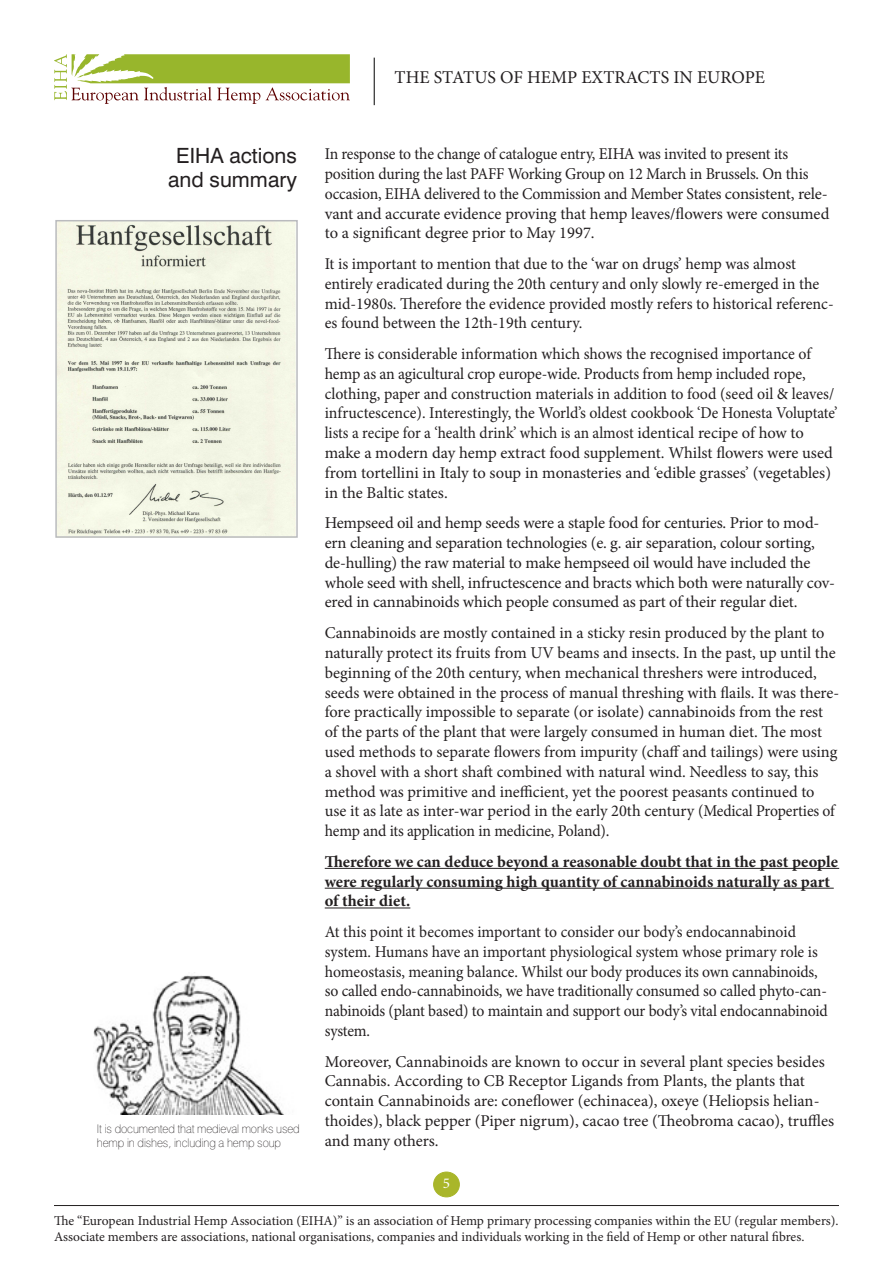
<style>
.page{position:relative;width:893px;height:1263px;background:#fff}
.page>*{position:absolute;margin:0;border:0;box-sizing:border-box;transform-origin:0 0}
.t1{font:21px "Swiss 721 PL";color:#231f20}
.t2{font:18px "Minion Pro";color:#231f20}
.t3{font:16.5px/19.8px "Minion Pro";letter-spacing:-.005em;color:#231f20}
.t4{font:16.5px/19.8px "Minion Pro";letter-spacing:-.005em;color:#231f20;scale:.95 1}
.t5{font:16.5px/19.8px "Minion Pro";letter-spacing:-.005em;color:#231f20;scale:.96 1}
.t6{font:700 16.5px/19.8px "Minion Pro";color:#231f20}
.t7{font:15px "Minion Pro";color:#fff}
.t8{font:13.5px/16.2px "Minion Pro";color:#231f20}
.Body_Type{font:100 12px/13.5px "Swiss 721 PL";letter-spacing:-.01em;color:#231f20;scale:.95 1}
</style>
<div class="page">
<hr style="left:54px;top:1205px;width:785px;height:1px;background:#231f20">
<div style="left:434px;top:1172px;width:25px;height:25px;background:#a9b62a;border-radius:50%"></div>
<div style="left:433px;top:1171px;width:27px;height:26px;border:1px solid #a8b529;border-radius:50%"></div>
<hr style="left:374px;top:58px;width:1px;height:47px;background:#000">
<svg style="left:54px;top:54px;width:296px;height:50px"></svg>
<hr style="left:325px;top:868px;width:514px;height:1px;background:#231f20">
<hr style="left:325px;top:888px;width:509px;height:1px;background:#231f20">
<hr style="left:325px;top:907px;width:85px;height:1px;background:#231f20">
<img style="left:93px;top:972px;width:191px;height:142px">
<img style="left:58px;top:223px;width:237px;height:312px">
<div style="left:55px;top:220px;width:243px;height:318px;border:2px solid #babbbe"></div>
<p class="t1" style="left:176px;top:143px;width:122px">EIHA actions</p>
<p class="t1" style="left:168px;top:167px;width:131px">and summary</p>
<p class="Body_Type" style="left:97px;top:1122px;width:215px">It is documented that medieval monks used hemp in dishes, including a hemp soup</p>
<p class="t2" style="left:395px;top:66px;width:372px">THE STATUS OF HEMP EXTRACTS IN EUROPE</p>
<p class="t4" style="left:325px;top:144px;width:533px">In response to the change of catalogue entry, EIHA was invited to present its position during the last PAFF Working Group on 12 March in Brussels. On this occasion, EIHA delivered to the Commission and Member States consistent, rele&shy;vant and accurate evidence proving that hemp leaves/flowers were consumed to a significant degree prior to May 1997.</p>
<p class="t3" style="left:325px;top:254px;width:510px">It is important to mention that due to the ‘war on drugs’ hemp was almost entirely eradicated during the 20th century and only slowly re-emerged in the mid-1980s. Therefore the evidence provided mostly refers to historical referenc&shy;es found between the 12th-19th century.</p>
<p class="t5" style="left:325px;top:344px;width:536px">There is considerable information which shows the recognised importance of hemp as an agicultural crop europe-wide. Products from hemp included rope, clothing, paper and construction materials in addition to food (seed oil &amp; leaves/ infructescence). Interestingly, the World’s oldest cookbook ‘De Honesta Voluptate’ lists a recipe for a ‘health drink’ which is an almost identical recipe of how to make a modern day hemp extract food supplement. Whilst flowers were used from tortellini in Italy to soup in monasteries and ‘edible grasses’ (vegetables) in the Baltic states.</p>
<p class="t3" style="left:325px;top:513px;width:512px">Hempseed oil and hemp seeds were a staple food for centuries. Prior to mod&shy;ern cleaning and separation technologies (e. g. air separation, colour sorting, de-hulling) the raw material to make hempseed oil would have included the whole seed with shell, infructescence and bracts which both were naturally cov&shy;ered in cannabinoids which people consumed as part of their regular diet.</p>
<p class="t3" style="left:325px;top:623px;width:516px">Cannabinoids are mostly contained in a sticky resin produced by the plant to naturally protect its fruits from UV beams and insects. In the past, up until the beginning of the 20th century, when mechanical threshers were introduced, seeds were obtained in the process of manual threshing with flails. It was there&shy;fore practically impossible to separate (or isolate) cannabinoids from the rest of the parts of the plant that were largely consumed in human diet. The most used methods to separate flowers from impurity (chaff and tailings) were using a shovel with a short shaft combined with natural wind. Needless to say, this method was primitive and inefficient, yet the poorest peasants continued to use it as late as inter-war period in the early 20th century (Medical Properties of hemp and its application in medicine, Poland).</p>
<p class="t6" style="left:325px;top:851px;width:515px">Therefore we can deduce beyond a reasonable doubt that in the past people were regularly consuming high quantity of cannabinoids naturally as part of their diet.</p>
<p class="t4" style="left:325px;top:922px;width:531px">At this point it becomes important to consider our body’s endocannabinoid system. Humans have an important physiological system whose primary role is homeostasis, meaning balance. Whilst our body produces its own cannabinoids, so called endo-cannabinoids, we have traditionally consumed so called phyto-can&shy;nabinoids (plant based) to maintain and support our body’s vital endocannabinoid system.</p>
<p class="t3" style="left:325px;top:1051px;width:511px">Moreover, Cannabinoids are known to occur in several plant species besides Cannabis. According to CB Receptor Ligands from Plants, the plants that contain Cannabinoids are: coneflower (echinacea), oxeye (Heliopsis helian&shy;thoides), black pepper (Piper nigrum), cacao tree (Theobroma cacao), truffles and many others.</p>
<p class="t7" style="left:443px;top:1173px;width:9px">5</p>
<p class="t8" style="left:54px;top:1212px;width:786px">The “European Industrial Hemp Association (EIHA)” is an association of Hemp primary processing companies within the EU (regular members).<br>Associate members are associations, national organisations, companies and individuals working in the field of Hemp or other natural fibres.</p>
</div>
